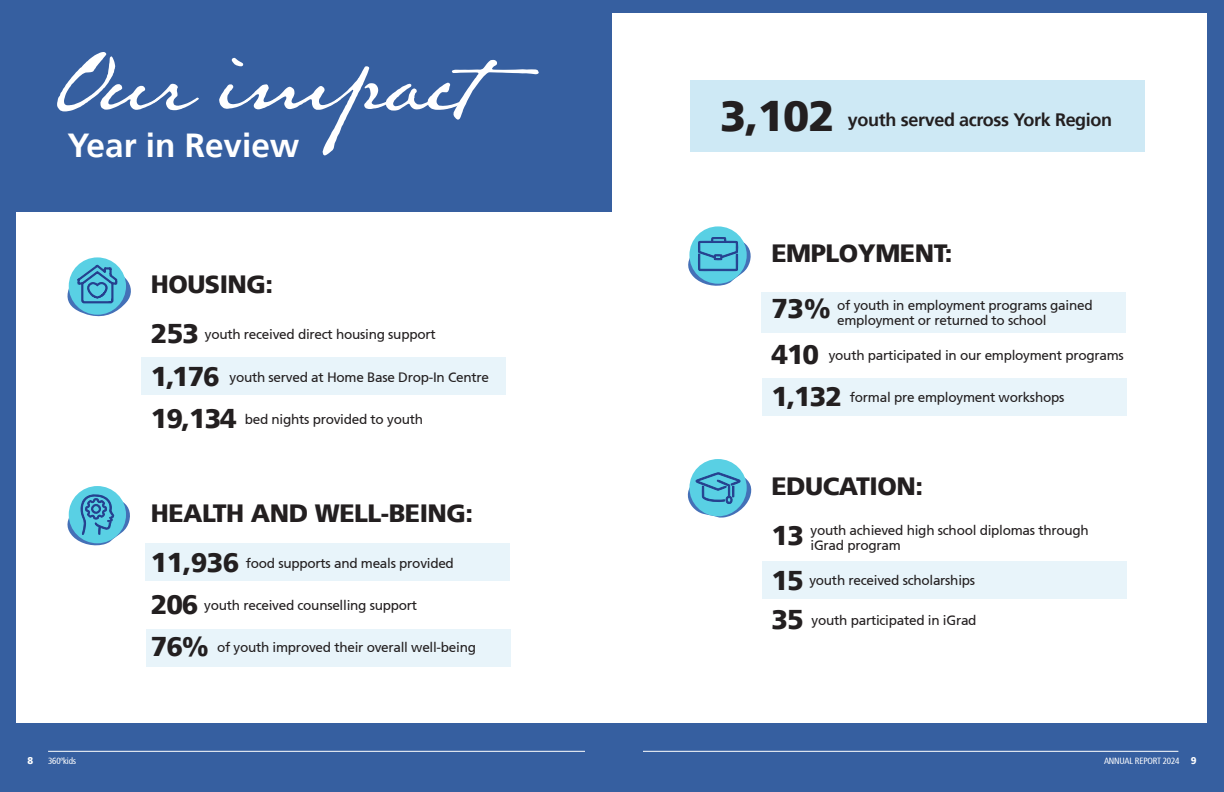
<style>
.page{position:relative;width:1224px;height:792px;background:#365fa0}
.page>*{position:absolute;margin:0;border:0;box-sizing:border-box;transform-origin:0 0}
.t1{font:italic 85.3px "Austin Pen";color:#fff}
.t2{font:900 42.9px "Frutiger 75";color:#231f20}
.t3{font:700 33.3px "Frutiger 65";color:#fff}
.t4{font:900 27.2px "Frutiger 75";letter-spacing:-.02em;color:#231f20}
.t5{font:900 25px "Frutiger 75";letter-spacing:-.02em;color:#231f20}
.t6{font:700 18px "Frutiger 65";letter-spacing:-.02em;color:#231f20}
.t7{font:13.6px/15px "Frutiger 55 Roman";letter-spacing:-.02em;color:#231f20}
.t8{font:900 10px "Frutiger 75";color:#fff;scale:.94 1}
.t9{font:condensed 9px "Frutiger 57";letter-spacing:-.02em;color:#fff}
.s1{font-family:"Frutiger 75";font-weight:900;font-size:27.2px}
</style>
<div class="page">
<div style="left:16px;top:13px;width:1190px;height:710px;background:#fff"></div>
<div style="left:691px;top:80px;width:454px;height:72px;background:#cee9f5"></div>
<hr style="left:643px;top:751px;width:535px;height:1px;background:#fff">
<hr style="left:48px;top:751px;width:537px;height:1px;background:#fff">
<div style="left:0;top:0;width:612px;height:212px;background:#365fa0"></div>
<div style="left:69px;top:257px;width:57px;height:58px;background:#59d0e4;border-radius:50%"></div>
<div style="left:69px;top:486px;width:57px;height:57px;background:#59d0e4;border-radius:50%"></div>
<div style="left:141px;top:357px;width:365px;height:38px;background:#e8f4fa"></div>
<div style="left:763px;top:561px;width:364px;height:37px;background:#e8f4fa"></div>
<div style="left:762px;top:292px;width:364px;height:41px;background:#e8f4fa"></div>
<div style="left:145px;top:544px;width:365px;height:37px;background:#e8f4fa"></div>
<div style="left:763px;top:378px;width:364px;height:38px;background:#e8f4fa"></div>
<div style="left:146px;top:630px;width:365px;height:37px;background:#e8f4fa"></div>
<svg style="left:67px;top:264px;width:64px;height:53px"></svg>
<svg style="left:688px;top:80px;width:63px;height:206px"></svg>
<svg style="left:687px;top:459px;width:65px;height:59px"></svg>
<svg style="left:67px;top:493px;width:63px;height:53px"></svg>
<p class="t1" style="left:57px;top:27px;width:534px">Ourimpact</p>
<p class="t3" style="left:68px;top:126px;width:234px">Year in Review</p>
<p class="t5" style="left:151px;top:269px;width:124px">HOUSING:</p>
<p class="t4" style="left:151px;top:318px;width:50px">253</p>
<p class="t7" style="left:205px;top:327px;width:232px">youth received direct housing support</p>
<p class="t7" style="left:151px;top:369px;width:340px"><span class="s1">1,176</span> youth served at Home Base Drop-In Centre</p>
<p class="t7" style="left:151px;top:412px;width:274px"><span class="s1">19,134</span> bed nights provided to youth</p>
<p class="t5" style="left:151px;top:498px;width:324px">HEALTH AND WELL-BEING:</p>
<p class="t4" style="left:151px;top:546px;width:90px">11,936</p>
<p class="t7" style="left:246px;top:556px;width:210px">food supports and meals provided</p>
<p class="t4" style="left:151px;top:588px;width:49px">206</p>
<p class="t7" style="left:204px;top:598px;width:214px">youth received counselling support</p>
<p class="t7" style="left:151px;top:640px;width:327px"><span class="s1">76%</span> of youth improved their overall well-being</p>
<p class="t2" style="left:720px;top:90px;width:116px">3,102</p>
<p class="t6" style="left:848px;top:109px;width:266px">youth served across York Region</p>
<p class="t5" style="left:772px;top:238px;width:183px">EMPLOYMENT:</p>
<p class="t4" style="left:772px;top:293px;width:61px">73%</p>
<p class="t7" style="left:837px;top:298px;width:257px">of youth in employment programs gained employment or returned to school</p>
<p class="t7" style="left:772px;top:347px;width:354px"><span class="s1">410</span> youth participated in our employment programs</p>
<p class="t7" style="left:772px;top:390px;width:294px"><span class="s1">1,132</span> formal pre employment workshops</p>
<p class="t5" style="left:772px;top:471px;width:153px">EDUCATION:</p>
<p class="t4" style="left:772px;top:519px;width:34px">13</p>
<p class="t7" style="left:811px;top:523px;width:280px">youth achieved high school diplomas through iGrad program</p>
<p class="t4" style="left:772px;top:564px;width:34px">15</p>
<p class="t7" style="left:809px;top:573px;width:167px">youth received scholarships</p>
<p class="t7" style="left:772px;top:613px;width:207px"><span class="s1">35</span> youth participated in iGrad</p>
<p class="t8" style="left:27px;top:755px;width:8px">8</p>
<p class="t9" style="left:48px;top:756px;width:30px">360ºkids</p>
<p class="t9" style="left:1104px;top:756px;width:77px">ANNUAL REPORT 2024</p>
<p class="t8" style="left:1191px;top:755px;width:8px">9</p>
</div>
